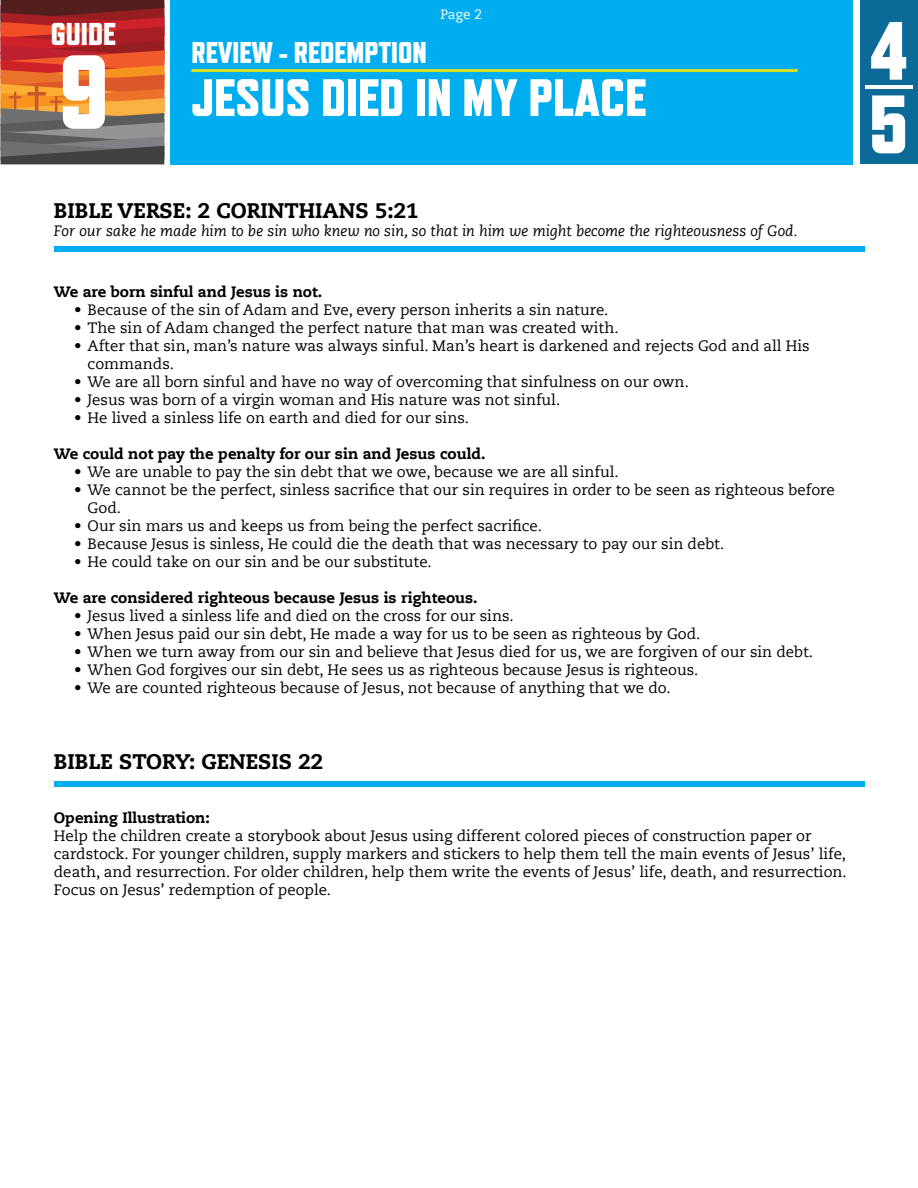
<style>
.page{position:relative;width:918px;height:1188px;background:#fff}
.page>*{position:absolute;margin:0;border:0;box-sizing:border-box;transform-origin:0 0}
.t1{font:800 105px "Refrigerator Deluxe";color:#fff}
.t2{font:800 82.5px/73.5px "Refrigerator Deluxe";color:#fff}
.t3{font:800 52.5px "Refrigerator Deluxe";color:#fff}
.t4{font:800 31.5px "Refrigerator Deluxe";color:#fff}
.t5{font:800 30px "Refrigerator Deluxe";color:#fff}
.t6{font:800 21px "Caecilia LT Std";color:#000}
.t7{font:15px/18px "Caecilia LT Std";color:#000}
.t8{font:800 15px "Caecilia LT Std";color:#000}
.t9{font:italic 15px "Caecilia LT Std";color:#000}
.t10{font:13.5px "Caecilia LT Std";color:#fff}
</style>
<div class="page">
<svg style="left:1px;top:0;width:163px;height:164px;background:#a8553b"></svg>
<div style="left:171px;top:0;width:682px;height:164px;background:#00aeef"></div>
<hr style="left:191px;top:69px;width:607px;height:3px;background:#d7df23">
<div style="left:860px;top:0;width:58px;height:164px;background:#0c6a99"></div>
<hr style="left:865px;top:85px;width:47px;height:4px;background:#fff">
<div style="left:54px;top:247px;width:810px;height:5px;background:#00aeef"></div>
<div style="left:54px;top:782px;width:810px;height:5px;background:#00aeef"></div>
<h3 class="t4" style="left:51px;top:16px;width:67px">GUIDE</h3>
<h1 class="t1" style="left:59px;top:30px;width:52px">9</h1>
<p class="t10" style="left:440px;top:6px;width:43px">Page 2</p>
<h3 class="t5" style="left:191px;top:35px;width:237px">REVIEW - REDEMPTION</h3>
<h3 class="t3" style="left:191px;top:66px;width:456px">JESUS DIED IN MY PLACE</h3>
<h3 class="t6" style="left:54px;top:197px;width:366px">BIBLE VERSE: 2 CORINTHIANS 5:21</h3>
<p class="t9" style="left:54px;top:222px;width:745px">For our sake he made him to be sin who knew no sin, so that in him we might become the righteousness of God.</p>
<p class="t8" style="left:54px;top:283px;width:270px">We are born sinful and Jesus is not.</p>
<p class="t7" style="left:74px;top:301px;width:536px">• Because of the sin of Adam and Eve, every person inherits a sin nature.</p>
<p class="t7" style="left:74px;top:319px;width:546px">• The sin of Adam changed the perfect nature that man was created with.</p>
<p class="t7" style="left:88px;top:337px;width:724px;text-indent:-14px">• After that sin, man’s nature was always sinful. Man’s heart is darkened and rejects God and all His commands.</p>
<p class="t7" style="left:74px;top:373px;width:616px">• We are all born sinful and have no way of overcoming that sinfulness on our own.</p>
<p class="t7" style="left:74px;top:391px;width:488px">• Jesus was born of a virgin woman and His nature was not sinful.</p>
<p class="t7" style="left:74px;top:409px;width:396px">• He lived a sinless life on earth and died for our sins.</p>
<p class="t8" style="left:54px;top:445px;width:433px">We could not pay the penalty for our sin and Jesus could.</p>
<p class="t7" style="left:74px;top:463px;width:546px">• We are unable to pay the sin debt that we owe, because we are all sinful.</p>
<p class="t7" style="left:88px;top:481px;width:749px;text-indent:-14px">• We cannot be the perfect, sinless sacrifice that our sin requires in order to be seen as righteous before<br>God.</p>
<p class="t7" style="left:74px;top:517px;width:469px">• Our sin mars us and keeps us from being the perfect sacrifice.</p>
<p class="t7" style="left:74px;top:535px;width:652px">• Because Jesus is sinless, He could die the death that was necessary to pay our sin debt.</p>
<p class="t7" style="left:74px;top:553px;width:359px">• He could take on our sin and be our substitute.</p>
<p class="t8" style="left:54px;top:589px;width:425px">We are considered righteous because Jesus is righteous.</p>
<p class="t7" style="left:74px;top:607px;width:441px">• Jesus lived a sinless life and died on the cross for our sins.</p>
<p class="t7" style="left:74px;top:625px;width:628px">• When Jesus paid our sin debt, He made a way for us to be seen as righteous by God.</p>
<p class="t7" style="left:74px;top:643px;width:740px">• When we turn away from our sin and believe that Jesus died for us, we are forgiven of our sin debt.</p>
<p class="t7" style="left:74px;top:661px;width:626px">• When God forgives our sin debt, He sees us as righteous because Jesus is righteous.</p>
<p class="t7" style="left:74px;top:679px;width:598px">• We are counted righteous because of Jesus, not because of anything that we do.</p>
<h3 class="t6" style="left:54px;top:748px;width:271px">BIBLE STORY: GENESIS 22</h3>
<p class="t8" style="left:54px;top:808px;width:158px">Opening Illustration:</p>
<p class="t7" style="left:54px;top:827px;width:794px">Help the children create a storybook about Jesus using different colored pieces of construction paper or cardstock. For younger children, supply markers and stickers to help them tell the main events of Jesus’ life, death, and resurrection. For older children, help them write the events of Jesus’ life, death, and resurrection.<br>Focus on Jesus’ redemption of people.</p>
<h2 class="t2" style="left:869px;top:13px;width:42px">4<br>5</h2>
</div>
